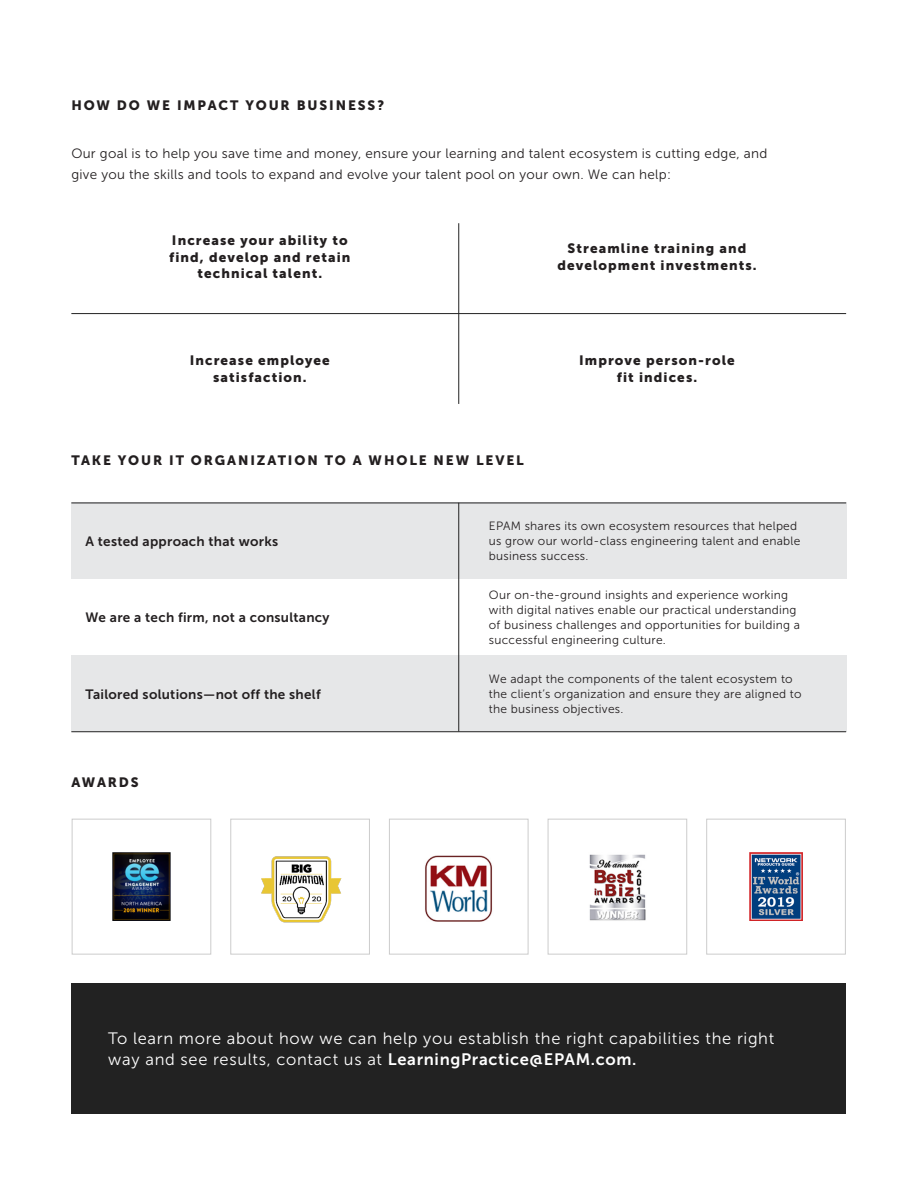
<style>
.page{position:relative;width:918px;height:1188px;background:#fff}
.page>*{position:absolute;margin:0;border:0;box-sizing:border-box;transform-origin:0 0}
.t1{font:16.5px/21px "Museo Sans 300";letter-spacing:.04em;color:#fff}
.t2{font:13.5px/16.2px "Museo Sans 900";letter-spacing:.08em;color:#231f20;text-align:center}
.t3{font:13.5px/21px "Museo Sans 300";letter-spacing:.02em;color:#231f20}
.t4{font:13.5px "Museo Sans 700";letter-spacing:.02em;color:#231f20}
.t5{font:13.5px "Museo Sans 900";letter-spacing:.14em;color:#231f20}
.t6{font:12px/15px "Museo Sans 300";letter-spacing:.02em;color:#231f20}
.s1{font-family:"Museo Sans 700"}
</style>
<div class="page">
<div style="left:71px;top:503px;width:775px;height:76px;background:#e6e7e8"></div>
<div style="left:71px;top:656px;width:775px;height:76px;background:#e6e7e8"></div>
<hr style="left:71px;top:313px;width:775px;height:1px;background:#222">
<hr style="left:71px;top:503px;width:775px;height:1px;background:#222">
<hr style="left:71px;top:731px;width:775px;height:1px;background:#222">
<hr style="left:458px;top:223px;width:1px;height:181px;background:#222">
<div style="left:71px;top:983px;width:775px;height:131px;background:#222"></div>
<img style="left:113px;top:853px;width:57px;height:68px">
<img style="left:261px;top:856px;width:81px;height:67px">
<img style="left:425px;top:855px;width:67px;height:67px">
<img style="left:589px;top:854px;width:57px;height:67px">
<img style="left:750px;top:853px;width:52px;height:68px">
<div style="left:72px;top:819px;width:139px;height:136px;border:1px solid #ccc"></div>
<div style="left:230px;top:819px;width:140px;height:136px;border:1px solid #ccc"></div>
<div style="left:389px;top:819px;width:139px;height:136px;border:1px solid #ccc"></div>
<div style="left:548px;top:819px;width:139px;height:136px;border:1px solid #ccc"></div>
<div style="left:706px;top:819px;width:140px;height:136px;border:1px solid #ccc"></div>
<hr style="left:458px;top:503px;width:1px;height:228px;background:#222">
<p class="t5" style="left:71px;top:97px;width:314px">HOW DO WE IMPACT YOUR BUSINESS?</p>
<p class="t3" style="left:71px;top:143px;width:698px">Our goal is to help you save time and money, ensure your learning and talent ecosystem is cutting edge, and give you the skills and tools to expand and evolve your talent pool on your own. We can help:</p>
<p class="t2" style="left:169px;top:232px;width:183px">Increase your ability to find, develop and retain technical talent.</p>
<p class="t2" style="left:557px;top:241px;width:201px">Streamline training and development investments.</p>
<p class="t2" style="left:190px;top:353px;width:142px">Increase employee satisfaction.</p>
<p class="t2" style="left:579px;top:353px;width:157px">Improve person-role fit indices.</p>
<p class="t5" style="left:71px;top:453px;width:454px">TAKE YOUR IT ORGANIZATION TO A WHOLE NEW LEVEL</p>
<p class="t4" style="left:86px;top:534px;width:194px">A tested approach that works</p>
<p class="t4" style="left:86px;top:610px;width:246px">We are a tech firm, not a consultancy</p>
<p class="t4" style="left:86px;top:687px;width:237px">Tailored solutions—not off the shelf</p>
<p class="t2" style="left:71px;top:774px;width:69px">AWARDS</p>
<p class="t6" style="left:489px;top:519px;width:313px">EPAM shares its own ecosystem resources that helped us grow our world-class engineering talent and enable business success.</p>
<p class="t6" style="left:489px;top:588px;width:313px">Our on-the-ground insights and experience working with digital natives enable our practical understanding of business challenges and opportunities for building a successful engineering culture.</p>
<p class="t6" style="left:489px;top:672px;width:314px">We adapt the components of the talent ecosystem to the client’s organization and ensure they are aligned to the business objectives.</p>
<p class="t1" style="left:108px;top:1028px;width:667px">To learn more about how we can help you establish the right capabilities the right way and see results, contact us at <span class="s1">LearningPractice@EPAM.com.</span></p>
</div>
